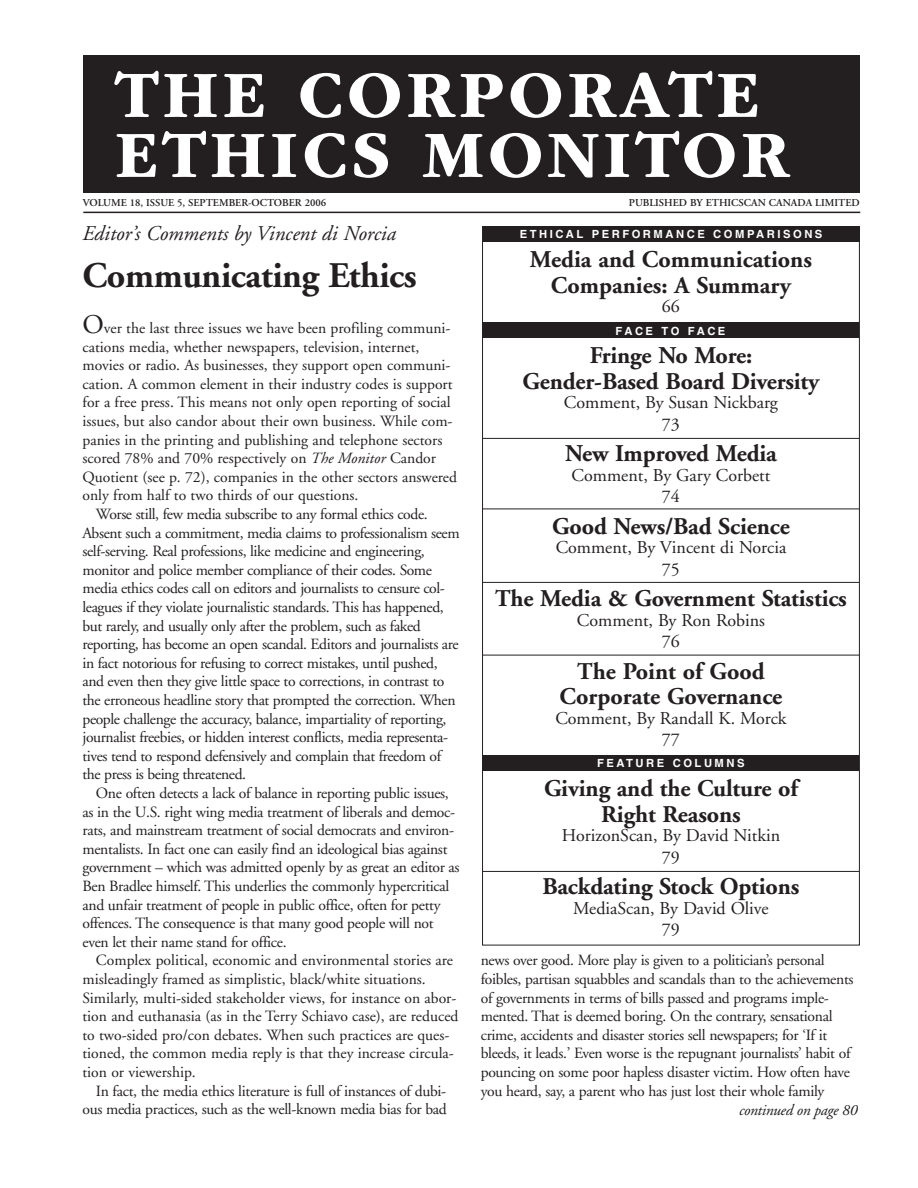
<style>
.page{position:relative;width:918px;height:1188px;background:#fff}
.page>*{position:absolute;margin:0;border:0;box-sizing:border-box;transform-origin:0 0}
.t1{font:69px/60px "ITC Garamond MM 595 625";letter-spacing:.055em;color:#fff}
.t2{font:700 36px "Adobe Garamond";letter-spacing:-.01em;color:#231f20}
.t3{font:700 24px/25.5px "Adobe Garamond";letter-spacing:-.005em;color:#231f20;text-align:center}
.t4{font:italic 21px "Adobe Garamond";color:#231f20}
.t5{font:18px/21.6px "Adobe Garamond";color:#231f20;text-align:center}
.t6{font:15.6px/18.6px "Adobe Garamond";letter-spacing:-.02em;color:#231f20}
.t7{font:15.6px "Adobe Garamond";color:#231f20}
.t8{font:italic 15.6px "Adobe Garamond";letter-spacing:-.02em;color:#231f20}
.t9{font:700 11.25px "Helvetica";letter-spacing:.22em;color:#fff}
.t10{font:600 10.5px "Adobe Garamond";color:#231f20}
.s1{font-size:27px}
.s2{font-style:italic}
</style>
<div class="page">
<div style="left:83px;top:55px;width:777px;height:138px;background:#231f20"></div>
<hr style="left:83px;top:212px;width:777px;height:1px;background:#231f20">
<div style="left:483px;top:226px;width:376px;height:15px;background:#231f20"></div>
<hr style="left:483px;top:438px;width:376px;height:1px;background:#231f20">
<hr style="left:483px;top:509px;width:376px;height:1px;background:#231f20">
<hr style="left:483px;top:582px;width:376px;height:1px;background:#231f20">
<hr style="left:483px;top:871px;width:376px;height:1px;background:#231f20">
<div style="left:482px;top:323px;width:377px;height:15px;background:#231f20"></div>
<div style="left:482px;top:755px;width:377px;height:16px;background:#231f20"></div>
<hr style="left:483px;top:655px;width:376px;height:1px;background:#231f20">
<h1 class="t1" style="left:115px;top:70px;width:677px">THE CORPORATE<br>ETHICS MONITOR</h1>
<p class="t10" style="left:83px;top:198px;width:245px">VOLUME 18, ISSUE 5, SEPTEMBER-OCTOBER 2006</p>
<p class="t10" style="left:629px;top:198px;width:232px">PUBLISHED BY ETHICSCAN CANADA LIMITED</p>
<p class="t9" style="left:520px;top:230px;width:304px">ETHICAL PERFORMANCE COMPARISONS</p>
<h3 class="t3" style="left:530px;top:249px;width:284px">Media and Communications<br>Companies: A Summary</h3>
<p class="t5" style="left:662px;top:297px;width:19px">66</p>
<h3 class="t3" style="left:522px;top:345px;width:299px">Fringe No More:<br>Gender-Based Board Diversity</h3>
<p class="t5" style="left:564px;top:393px;width:216px">Comment, By Susan Nickbarg<br>73</p>
<h3 class="t3" style="left:565px;top:443px;width:213px">New Improved Media</h3>
<p class="t5" style="left:572px;top:466px;width:200px">Comment, By Gary Corbett<br>74</p>
<h3 class="t3" style="left:552px;top:516px;width:239px">Good News/Bad Science</h3>
<p class="t5" style="left:556px;top:538px;width:232px">Comment, By Vincent di Norcia<br>75</p>
<h3 class="t3" style="left:495px;top:588px;width:353px">The Media &amp; Government Statistics</h3>
<p class="t5" style="left:577px;top:611px;width:190px">Comment, By Ron Robins<br>76</p>
<h3 class="t3" style="left:560px;top:661px;width:224px">The Point of Good<br>Corporate Governance</h3>
<p class="t5" style="left:555px;top:709px;width:233px">Comment, By Randall K. Morck<br>77</p>
<h3 class="t3" style="left:544px;top:778px;width:255px">Giving and the Culture of<br>Right Reasons</h3>
<p class="t5" style="left:562px;top:826px;width:220px">HorizonScan, By David Nitkin<br>79</p>
<h3 class="t3" style="left:542px;top:876px;width:259px">Backdating Stock Options</h3>
<p class="t5" style="left:573px;top:899px;width:197px">MediaScan, By David Olive<br>79</p>
<h3 class="t4" style="left:82px;top:225px;width:315px">Editor’s Comments by Vincent di Norcia</h3>
<h2 class="t2" style="left:82px;top:261px;width:336px">Communicating Ethics</h2>
<p class="t7" style="left:82px;top:322px;width:370px"><span class="s1">O</span>ver the last three issues we have been profiling communi-</p>
<p class="t7" style="left:82px;top:340px;width:338px">cations media, whether newspapers, television, internet,</p>
<p class="t7" style="left:82px;top:359px;width:370px">movies or radio. As businesses, they support open communi-</p>
<p class="t7" style="left:82px;top:378px;width:372px">cation. A common element in their industry codes is support</p>
<p class="t7" style="left:82px;top:396px;width:370px">for a free press. This means not only open reporting of social</p>
<p class="t7" style="left:82px;top:415px;width:372px">issues, but also candor about their own business. While com-</p>
<p class="t7" style="left:82px;top:433px;width:361px">panies in the printing and publishing and telephone sectors</p>
<p class="t7" style="left:82px;top:452px;width:355px">scored 78% and 70% respectively on <span class="s2">The Monitor</span> Candor</p>
<p class="t7" style="left:82px;top:471px;width:376px">Quotient (see p. 72), companies in the other sectors answered</p>
<p class="t7" style="left:82px;top:489px;width:278px">only from half to two thirds of our questions.</p>
<p class="t6" style="left:96px;top:506px;width:333px">Worse still, few media subscribe to any formal ethics code.</p>
<p class="t6" style="left:82px;top:525px;width:379px">Absent such a commitment, media claims to professionalism seem</p>
<p class="t6" style="left:82px;top:543px;width:344px">self-serving. Real professions, like medicine and engineering,</p>
<p class="t6" style="left:82px;top:562px;width:351px">monitor and police member compliance of their codes. Some</p>
<p class="t6" style="left:82px;top:581px;width:364px">media ethics codes call on editors and journalists to censure col-</p>
<p class="t6" style="left:82px;top:599px;width:363px">leagues if they violate journalistic standards. This has happened,</p>
<p class="t6" style="left:82px;top:618px;width:340px">but rarely, and usually only after the problem, such as faked</p>
<p class="t6" style="left:82px;top:636px;width:378px">reporting, has become an open scandal. Editors and journalists are</p>
<p class="t6" style="left:82px;top:655px;width:357px">in fact notorious for refusing to correct mistakes, until pushed,</p>
<p class="t6" style="left:82px;top:674px;width:363px">and even then they give little space to corrections, in contrast to</p>
<p class="t6" style="left:82px;top:692px;width:375px">the erroneous headline story that prompted the correction. When</p>
<p class="t6" style="left:82px;top:711px;width:365px">people challenge the accuracy, balance, impartiality of reporting,</p>
<p class="t6" style="left:82px;top:729px;width:367px">journalist freebies, or hidden interest conflicts, media representa-</p>
<p class="t6" style="left:82px;top:748px;width:360px">tives tend to respond defensively and complain that freedom of</p>
<p class="t6" style="left:82px;top:767px;width:165px">the press is being threatened.</p>
<p class="t6" style="left:96px;top:785px;width:354px">One often detects a lack of balance in reporting public issues,</p>
<p class="t6" style="left:82px;top:804px;width:374px">as in the U.S. right wing media treatment of liberals and democ-</p>
<p class="t6" style="left:82px;top:822px;width:373px">rats, and mainstream treatment of social democrats and environ-</p>
<p class="t6" style="left:82px;top:841px;width:367px">mentalists. In fact one can easily find an ideological bias against</p>
<p class="t6" style="left:82px;top:860px;width:379px">government – which was admitted openly by as great an editor as</p>
<p class="t6" style="left:82px;top:878px;width:368px">Ben Bradlee himself. This underlies the commonly hypercritical</p>
<p class="t6" style="left:82px;top:897px;width:360px">and unfair treatment of people in public office, often for petty</p>
<p class="t6" style="left:82px;top:915px;width:353px">offences. The consequence is that many good people will not</p>
<p class="t6" style="left:82px;top:934px;width:206px">even let their name stand for office.</p>
<p class="t7" style="left:96px;top:954px;width:359px">Complex political, economic and environmental stories are</p>
<p class="t7" style="left:82px;top:973px;width:345px">misleadingly framed as simplistic, black/white situations.</p>
<p class="t7" style="left:82px;top:991px;width:375px">Similarly, multi-sided stakeholder views, for instance on abor-</p>
<p class="t7" style="left:82px;top:1010px;width:377px">tion and euthanasia (as in the Terry Schiavo case), are reduced</p>
<p class="t7" style="left:82px;top:1029px;width:368px">to two-sided pro/con debates. When such practices are ques-</p>
<p class="t7" style="left:82px;top:1047px;width:373px">tioned, the common media reply is that they increase circula-</p>
<p class="t7" style="left:82px;top:1066px;width:115px">tion or viewership.</p>
<p class="t6" style="left:96px;top:1083px;width:352px">In fact, the media ethics literature is full of instances of dubi-</p>
<p class="t6" style="left:83px;top:1101px;width:366px">ous media practices, such as the well-known media bias for bad</p>
<p class="t9" style="left:616px;top:327px;width:111px">FACE TO FACE</p>
<p class="t9" style="left:597px;top:759px;width:149px">FEATURE COLUMNS</p>
<p class="t6" style="left:481px;top:953px;width:374px">news over good. More play is given to a politician’s personal foibles, partisan squabbles and scandals than to the achievements of governments in terms of bills passed and programs imple&shy;mented. That is deemed boring. On the contrary, sensational crime, accidents and disaster stories sell newspapers; for ‘If it bleeds, it leads.’ Even worse is the repugnant journalists’ habit of pouncing on some poor hapless disaster victim. How often have you heard, say, a parent who has just lost their whole family</p>
<p class="t8" style="left:739px;top:1104px;width:120px">continued on page 80</p>
</div>
